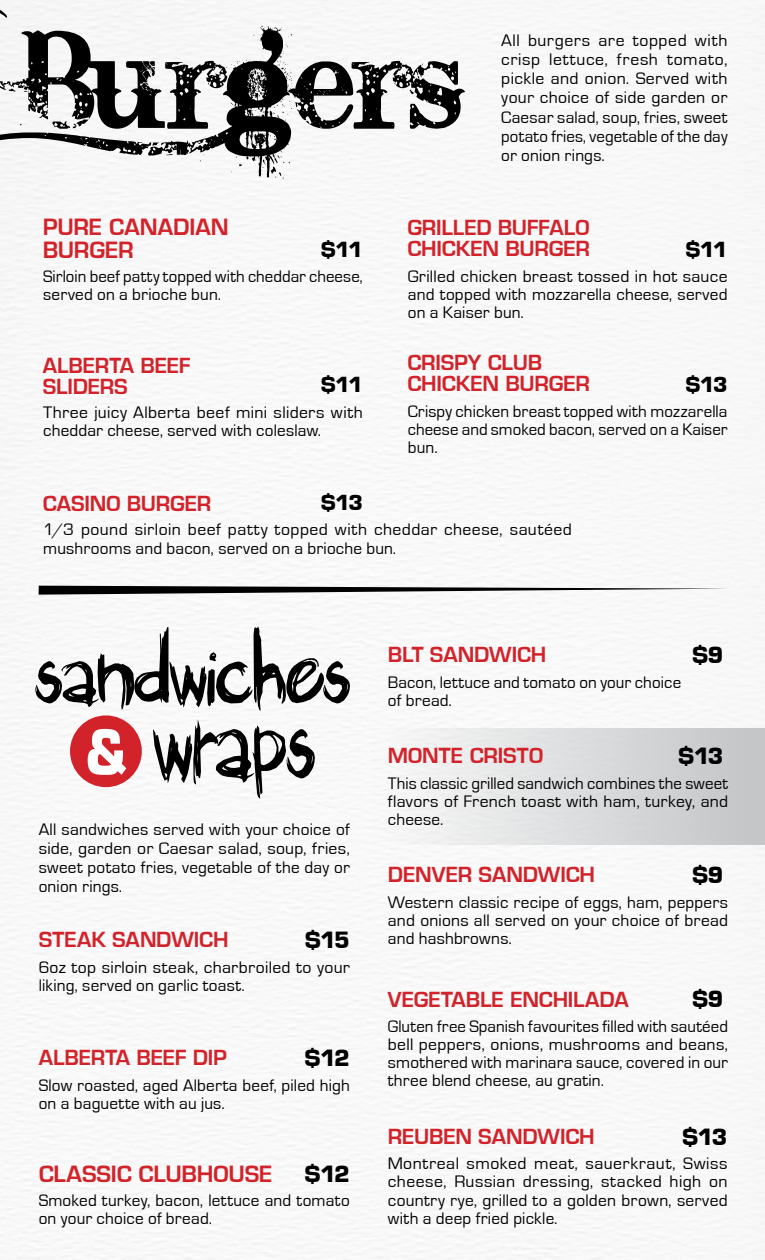
<style>
.page{position:relative;width:765px;height:1260px;background:#fff}
.page>*{position:absolute;margin:0;border:0;box-sizing:border-box;transform-origin:0 0}
.t1{font:135.62px "Bleeding Cowboys";color:#000;scale:.93 1}
.t2{font:101px "Brankovic";color:#000;scale:.81 1}
.t3{font:86.5px "Brankovic";color:#000;scale:.89 1}
.t4{font:700 24.38px/22.6px "Eurostile";letter-spacing:-.005em;color:#d2232a}
.t5{font:24.38px "Eurostile Black URW";letter-spacing:-.07em;color:#000}
.t6{font:700 22.62px/20.9px "Eurostile";letter-spacing:-.005em;color:#d2232a}
.t7{font:22.62px "Eurostile Black URW";letter-spacing:-.065em;color:#000}
.t8{font:17.25px/18.1px "Eurostile";letter-spacing:.015em;color:#000;text-align:justify}
.s1{font-family:"Eurostile Black URW";font-size:69.25px;color:#fff}
</style>
<div class="page">
<img style="left:0;top:0;width:765px;height:1260px">
<div style="left:371px;top:728px;width:394px;height:116px;background:linear-gradient(to right,#f9f9f9,#c2c4c6)"></div>
<svg style="left:39px;top:586px;width:689px;height:9px"></svg>
<div style="left:70px;top:715px;width:72px;height:72px;background:#d2232a;border-radius:50%"></div>
<h1 class="t1" style="left:21px;top:3px;width:627px">Burgers</h1>
<p class="t8" style="left:501px;top:31px;width:228px;line-height:19.1px">All burgers are topped with crisp lettuce, fresh tomato, pickle and onion. Served with your choice of side garden or Caesar salad, soup, fries, sweet potato fries, vegetable of the day or onion rings.</p>
<h3 class="t4" style="left:43px;top:217px;width:188px">PURE CANADIAN<br>BURGER</h3>
<h3 class="t7" style="left:321px;top:236px;width:43px">$11</h3>
<p class="t8" style="left:43px;top:268px;width:321px">Sirloin beef patty topped with cheddar cheese, served on a brioche bun.</p>
<h3 class="t6" style="left:407px;top:219px;width:184px">GRILLED BUFFALO<br>CHICKEN BURGER</h3>
<p class="t8" style="left:408px;top:268px;width:321px">Grilled chicken breast tossed in hot sauce and topped with mozzarella cheese, served on a Kaiser bun.</p>
<h3 class="t7" style="left:686px;top:236px;width:43px">$11</h3>
<h3 class="t6" style="left:43px;top:356px;width:149px">ALBERTA BEEF<br>SLIDERS</h3>
<p class="t8" style="left:43px;top:403px;width:321px">Three juicy Alberta beef mini sliders with cheddar cheese, served with coleslaw.</p>
<h3 class="t7" style="left:321px;top:372px;width:43px">$11</h3>
<h3 class="t6" style="left:407px;top:354px;width:184px">CRISPY CLUB<br>CHICKEN BURGER</h3>
<p class="t8" style="left:408px;top:403px;width:321px">Crispy chicken breast topped with mozzarella cheese and smoked bacon, served on a Kaiser bun.</p>
<h3 class="t7" style="left:686px;top:371px;width:43px">$13</h3>
<h3 class="t7" style="left:321px;top:489px;width:43px">$13</h3>
<h3 class="t6" style="left:43px;top:495px;width:170px">CASINO BURGER</h3>
<p class="t8" style="left:43px;top:521px;width:530px">1/3 pound sirloin beef patty topped with cheddar cheese, sautéed mushrooms and bacon, served on a brioche bun.</p>
<h3 class="t3" style="left:35px;top:611px;width:355px">sandwiches</h3>
<h2 class="t2" style="left:85px;top:670px;width:286px"><span class="s1">&amp;</span> wraps</h2>
<p class="t8" style="left:39px;top:820px;width:313px;line-height:19.1px">All sandwiches served with your choice of side, garden or Caesar salad, soup, fries, sweet potato fries, vegetable of the day or onion rings.</p>
<h3 class="t6" style="left:39px;top:931px;width:191px">STEAK SANDWICH</h3>
<p class="t8" style="left:39px;top:959px;width:313px">6oz top sirloin steak, charbroiled to your liking, served on garlic toast.</p>
<h3 class="t5" style="left:305px;top:926px;width:46px">$15</h3>
<h3 class="t5" style="left:305px;top:1044px;width:46px">$12</h3>
<h3 class="t6" style="left:39px;top:1049px;width:190px">ALBERTA BEEF DIP</h3>
<p class="t8" style="left:39px;top:1076px;width:313px">Slow roasted, aged Alberta beef, piled high on a baguette with au jus.</p>
<h3 class="t4" style="left:39px;top:1164px;width:235px">CLASSIC CLUBHOUSE</h3>
<h3 class="t5" style="left:305px;top:1159px;width:46px">$12</h3>
<p class="t8" style="left:39px;top:1191px;width:313px">Smoked turkey, bacon, lettuce and tomato on your choice of bread.</p>
<h3 class="t6" style="left:388px;top:645px;width:160px">BLT SANDWICH</h3>
<p class="t8" style="left:388px;top:673px;width:295px">Bacon, lettuce and tomato on your choice of bread.</p>
<h3 class="t5" style="left:692px;top:641px;width:33px">$9</h3>
<h3 class="t5" style="left:679px;top:742px;width:46px">$13</h3>
<h3 class="t6" style="left:388px;top:747px;width:157px">MONTE CRISTO</h3>
<p class="t8" style="left:388px;top:774px;width:342px">This classic grilled sandwich combines the sweet flavors of French toast with ham, turkey, and cheese.</p>
<h3 class="t5" style="left:692px;top:861px;width:33px">$9</h3>
<h3 class="t6" style="left:388px;top:866px;width:209px">DENVER SANDWICH</h3>
<p class="t8" style="left:388px;top:893px;width:342px">Western classic recipe of eggs, ham, peppers and onions all served on your choice of bread and hashbrowns.</p>
<h3 class="t5" style="left:692px;top:985px;width:33px">$9</h3>
<h3 class="t6" style="left:388px;top:991px;width:242px">VEGETABLE ENCHILADA</h3>
<p class="t8" style="left:388px;top:1018px;width:342px">Gluten free Spanish favourites filled with sautéed bell peppers, onions, mushrooms and beans, smothered with marinara sauce, covered in our three blend cheese, au gratin.</p>
<h3 class="t5" style="left:683px;top:1123px;width:46px">$13</h3>
<h3 class="t6" style="left:388px;top:1127px;width:208px">REUBEN SANDWICH</h3>
<p class="t8" style="left:388px;top:1155px;width:341px">Montreal smoked meat, sauerkraut, Swiss cheese, Russian dressing, stacked high on country rye, grilled to a golden brown, served with a deep fried pickle.</p>
</div>
